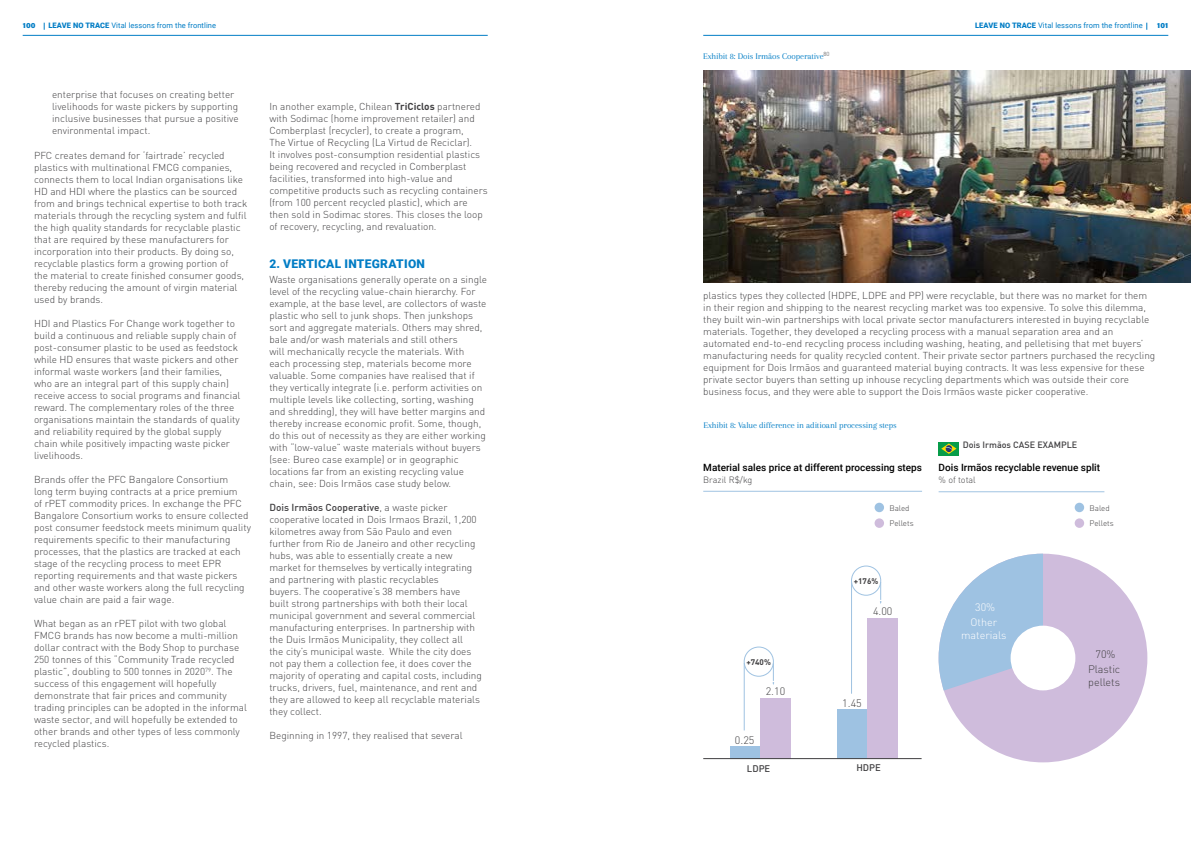
<style>
.page{position:relative;width:1191px;height:842px;background:#fff}
.page>*{position:absolute;margin:0;border:0;box-sizing:border-box;transform-origin:0 0}
.t1{font:900 12px "Roboto";letter-spacing:.025em;color:#027dc5}
.t2{font:300 10.8px/13px "DIN";color:#414042}
.t3{font:300 10.8px/13px "DIN";color:#fff;text-align:center}
.t4{font:300 10px/12px "DIN";color:#414042}
.t5{font:500 10px "Roboto";color:#000}
.t6{font:500 9.4px "DIN";color:#414042}
.t7{font:9px "Arapey";letter-spacing:-.01em;color:#027dc5}
.t8{font:500 9px "DIN";color:#414042}
.t9{font:300 9px "DIN";color:#414042}
.t10{font:700 8.1px "DIN";color:#414042}
.t11{font:300 8px/15.7px "DIN";color:#414042}
.t12{font:7.5px "Roboto";letter-spacing:.01em;color:#027dc5}
.t13{font:900 7.5px "Acumin Pro";letter-spacing:.01em;color:#027dc5}
.s1{font-weight:900}
.s2{font-weight:700}
.s3{font-weight:500}
</style>
<div class="page">
<hr style="left:703px;top:35px;width:465px;height:1px;background:#027dc5">
<hr style="left:23px;top:35px;width:465px;height:1px;background:#027dc5">
<img style="left:703px;top:70px;width:488px;height:213px">
<div style="left:730px;top:746px;width:30px;height:13px;background:#9ec2e2"></div>
<div style="left:837px;top:709px;width:30px;height:50px;background:#9ec2e2"></div>
<div style="left:760px;top:698px;width:30px;height:61px;background:#cfbcdc"></div>
<div style="left:867px;top:618px;width:30px;height:141px;background:#cfbcdc"></div>
<hr style="left:703px;top:758px;width:218px;height:1px;background:#414042">
<div style="left:743px;top:646px;width:31px;height:31px;border:1px solid #a0c3e2;border-radius:50%"></div>
<div style="left:851px;top:565px;width:30px;height:31px;border:1px solid #a0c3e2;border-radius:50%"></div>
<hr style="left:743px;top:663px;width:1px;height:67px;background:#a0c3e2">
<hr style="left:851px;top:582px;width:1px;height:112px;background:#a0c3e2">
<svg style="left:772px;top:663px;width:2px;height:22px"></svg>
<svg style="left:880px;top:582px;width:1px;height:22px"></svg>
<div style="left:874px;top:503px;width:10px;height:9px;background:#9ec2e2;border-radius:50%"></div>
<div style="left:874px;top:518px;width:10px;height:10px;background:#cfbcdc;border-radius:50%"></div>
<hr style="left:703px;top:491px;width:219px;height:1px;background:#a0c3e2">
<svg style="left:943px;top:554px;width:204px;height:208px;fill:#cfbcdc"></svg>
<svg style="left:938px;top:554px;width:105px;height:136px"></svg>
<div style="left:1074px;top:503px;width:10px;height:9px;background:#9ec2e2;border-radius:50%"></div>
<div style="left:1074px;top:518px;width:10px;height:10px;background:#cfbcdc;border-radius:50%"></div>
<hr style="left:938px;top:491px;width:166px;height:1px;background:#a0c3e2">
<div style="left:1010px;top:626px;width:65px;height:64px;background:#fff;border-radius:50%"></div>
<div style="left:938px;top:442px;width:21px;height:13px;background:#079c49"></div>
<svg style="left:941px;top:443px;width:15px;height:11px"></svg>
<p class="t13" style="left:23px;top:20px;width:14px">100</p>
<p class="t12" style="left:48px;top:20px;width:169px"><span class="s1">LEAVE NO TRACE</span> Vital lessons from the frontline</p>
<p class="t12" style="left:975px;top:20px;width:169px"><span class="s1">LEAVE NO TRACE</span> Vital lessons from the frontline</p>
<p class="t13" style="left:1157px;top:20px;width:13px">101</p>
<p class="t4" style="left:52px;top:88px;width:188px">enterprise that focuses on creating better livelihoods for waste pickers by supporting inclusive businesses that pursue a positive environmental impact.</p>
<p class="t4" style="left:34px;top:150px;width:215px">PFC creates demand for ‘fairtrade’ recycled plastics with multinational FMCG companies, connects them to local Indian organisations like HD and HDI where the plastics can be sourced from and brings technical expertise to both track materials through the recycling system and fulfil the high quality standards for recyclable plastic that are required by these manufacturers for incorporation into their products. By doing so, recyclable plastics form a growing portion of<br>the material to create finished consumer goods, thereby reducing the amount of virgin material used by brands.</p>
<p class="t4" style="left:34px;top:318px;width:208px">HDI and Plastics For Change work together to build a continuous and reliable supply chain of post-consumer plastic to be used as feedstock while HD ensures that waste pickers and other informal waste workers (and their families, who are an integral part of this supply chain) receive access to social programs and financial reward. The complementary roles of the three organisations maintain the standards of quality and reliability required by the global supply chain while positively impacting waste picker livelihoods.</p>
<p class="t4" style="left:34px;top:474px;width:218px">Brands offer the PFC Bangalore Consortium<br>long term buying contracts at a price premium<br>of rPET commodity prices. In exchange the PFC Bangalore Consortium works to ensure collected post consumer feedstock meets minimum quality requirements specific to their manufacturing processes, that the plastics are tracked at each stage of the recycling process to meet EPR reporting requirements and that waste pickers and other waste workers along the full recycling value chain are paid a fair wage.</p>
<p class="t4" style="left:34px;top:618px;width:214px">What began as an rPET pilot with two global FMCG brands has now become a multi-million dollar contract with the Body Shop to purchase 250 tonnes of this “Community Trade recycled plastic”, doubling to 500 tonnes in 2020<sup>79</sup>. The success of this engagement will hopefully demonstrate that fair prices and community trading principles can be adopted in the informal waste sector, and will hopefully be extended to other brands and other types of less commonly recycled plastics.</p>
<p class="t4" style="left:269px;top:101px;width:220px">In another example, Chilean <span class="s2">TriCiclos</span> partnered with Sodimac (home improvement retailer) and Comberplast (recycler), to create a program,<br>The Virtue of Recycling (La Virtud de Reciclar).<br>It involves post-consumption residential plastics being recovered and recycled in Comberplast facilities, transformed into high-value and competitive products such as recycling containers (from 100 percent recycled plastic), which are then sold in Sodimac stores. This closes the loop of recovery, recycling, and revaluation.</p>
<p class="t1" style="left:270px;top:255px;width:157px">2. VERTICAL INTEGRATION</p>
<p class="t4" style="left:269px;top:273px;width:219px">Waste organisations generally operate on a single level of the recycling value-chain hierarchy. For example, at the base level, are collectors of waste plastic who sell to junk shops. Then junkshops sort and aggregate materials. Others may shred, bale and/or wash materials and still others<br>will mechanically recycle the materials. With each processing step, materials become more valuable. Some companies have realised that if they vertically integrate (i.e. perform activities on multiple levels like collecting, sorting, washing and shredding), they will have better margins and thereby increase economic profit. Some, though, do this out of necessity as they are either working with “low-value” waste materials without buyers (see: Bureo case example) or in geographic locations far from an existing recycling value chain, see: Dois Irmãos case study below.</p>
<p class="t4" style="left:269px;top:501px;width:214px"><span class="s3">Dois Irmãos Cooperative</span>, a waste picker cooperative located in Dois Irmaos Brazil, 1,200 kilometres away from São Paulo and even further from Rio de Janeiro and other recycling hubs, was able to essentially create a new market for themselves by vertically integrating and partnering with plastic recyclables<br>buyers. The cooperative’s 38 members have built strong partnerships with both their local municipal government and several commercial manufacturing enterprises. In partnership with the Duis Irmãos Municipality, they collect all<br>the city’s municipal waste. While the city does not pay them a collection fee, it does cover the majority of operating and capital costs, including trucks, drivers, fuel, maintenance, and rent and they are allowed to keep all recyclable materials they collect.</p>
<p class="t4" style="left:269px;top:729px;width:195px">Beginning in 1997, they realised that several</p>
<p class="t7" style="left:703px;top:51px;width:128px">Exhibit 8: Dois Irmãos Cooperative<sup>80</sup></p>
<p class="t4" style="left:703px;top:290px;width:453px">plastics types they collected (HDPE, LDPE and PP) were recyclable, but there was no market for them in their region and shipping to the nearest recycling market was too expensive. To solve this dilemma, they built win-win partnerships with local private sector manufacturers interested in buying recyclable materials. Together, they developed a recycling process with a manual separation area and an automated end-to-end recycling process including washing, heating, and pelletising that met buyers’ manufacturing needs for quality recycled content. Their private sector partners purchased the recycling equipment for Dois Irmãos and guaranteed material buying contracts. It was less expensive for these private sector buyers than setting up inhouse recycling departments which was outside their core business focus, and they were able to support the Dois Irmãos waste picker cooperative.</p>
<p class="t7" style="left:703px;top:420px;width:195px">Exhibit 8: Value difference in aditioanl processing steps</p>
<p class="t5" style="left:703px;top:460px;width:220px">Material sales price at different processing steps</p>
<p class="t9" style="left:703px;top:474px;width:51px">Brazil R$/kg</p>
<p class="t11" style="left:889px;top:500px;width:26px">Baled<br>Pellets</p>
<p class="t8" style="left:962px;top:439px;width:116px">Dois Irmãos CASE EXAMPLE</p>
<p class="t5" style="left:938px;top:460px;width:163px">Dois Irmãos recyclable revenue split</p>
<p class="t9" style="left:938px;top:474px;width:39px">% of total</p>
<p class="t11" style="left:1089px;top:500px;width:26px">Baled<br>Pellets</p>
<p class="t10" style="left:854px;top:576px;width:26px">+176%</p>
<p class="t10" style="left:746px;top:657px;width:26px">+740%</p>
<p class="t2" style="left:765px;top:685px;width:21px">2.10</p>
<p class="t2" style="left:735px;top:733px;width:21px">0.25</p>
<p class="t2" style="left:873px;top:605px;width:21px">4.00</p>
<p class="t2" style="left:842px;top:696px;width:21px">1.45</p>
<p class="t6" style="left:747px;top:763px;width:25px">LDPE</p>
<p class="t6" style="left:856px;top:762px;width:26px">HDPE</p>
<p class="t3" style="left:975px;top:601px;width:22px">30%</p>
<p class="t3" style="left:961px;top:615px;width:47px">Other materials</p>
<p class="t2" style="left:1095px;top:647px;width:22px">70%</p>
<p class="t2" style="left:1088px;top:662px;width:34px">Plastic pellets</p>
</div>
